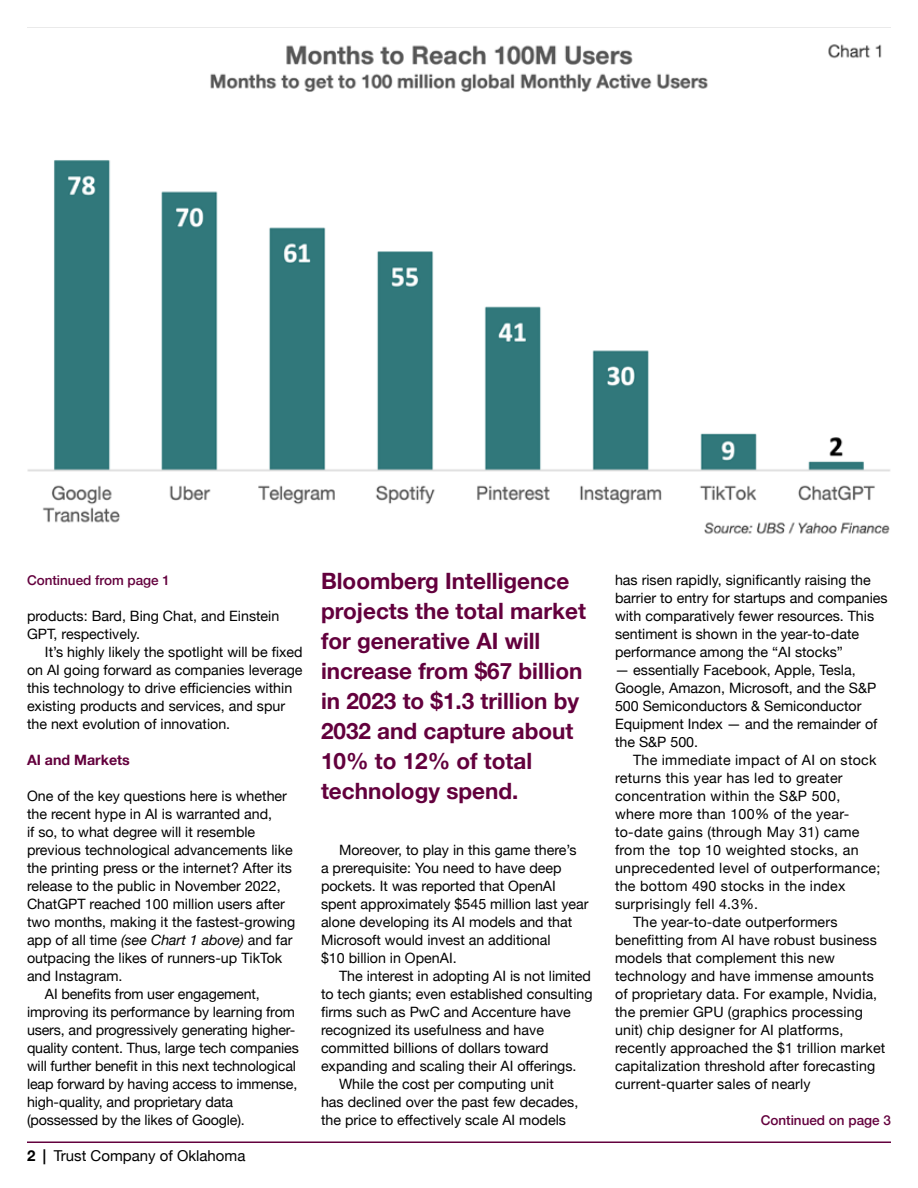
<style>
.page{position:relative;width:918px;height:1188px;background:#fff}
.page>*{position:absolute;margin:0;border:0;box-sizing:border-box;transform-origin:0 0}
.t1{font:700 22.5px/30px "Helvetica Neue";color:#63003d}
.t2{font:15px "Helvetica Neue";color:#000}
.t3{font:14.25px/18px "Helvetica Neue";color:#000}
.t4{font:14.25px "Helvetica Neue";letter-spacing:.02em;color:#000}
.t5{font:700 14.25px "Helvetica Neue";color:#63003d}
.t6{font:500 13.5px "Helvetica Neue";color:#63003d}
.s1{font-style:italic}
.s2{font-weight:700}
</style>
<div class="page">
<hr style="left:27px;top:1142px;width:864px;height:1px;background:#63003d">
<img style="left:27px;top:27px;width:864px;height:507px">
<p class="t6" style="left:27px;top:569px;width:145px">Continued from page 1</p>
<p class="t3" style="left:27px;top:608px;width:254px">products: Bard, Bing Chat, and Einstein<br>GPT, respectively.</p>
<p class="t3" style="left:27px;top:644px;width:277px;text-indent:18px">It’s highly likely the spotlight will be fixed on AI going forward as companies leverage this technology to drive efficiencies within existing products and services, and spur the next evolution of innovation.</p>
<p class="t5" style="left:27px;top:749px;width:104px">AI and Markets</p>
<p class="t3" style="left:27px;top:788px;width:261px">One of the key questions here is whether</p>
<p class="t3" style="left:27px;top:806px;width:247px">the recent hype in AI is warranted and,</p>
<p class="t3" style="left:27px;top:824px;width:230px">if so, to what degree will it resemble</p>
<p class="t3" style="left:27px;top:842px;width:267px">previous technological advancements like</p>
<p class="t3" style="left:27px;top:860px;width:266px">the printing press or the internet? After its</p>
<p class="t3" style="left:27px;top:878px;width:255px">release to the public in November 2022,</p>
<p class="t3" style="left:27px;top:896px;width:259px">ChatGPT reached 100 million users after</p>
<p class="t3" style="left:27px;top:914px;width:270px">two months, making it the fastest-growing</p>
<p class="t3" style="left:27px;top:932px;width:267px">app of all time <span class="s1">(see Chart 1 above)</span> and far</p>
<p class="t3" style="left:27px;top:950px;width:257px">outpacing the likes of runners-up TikTok</p>
<p class="t3" style="left:27px;top:968px;width:97px">and Instagram.</p>
<p class="t3" style="left:45px;top:986px;width:216px">AI benefits from user engagement,</p>
<p class="t3" style="left:27px;top:1004px;width:269px">improving its performance by learning from</p>
<p class="t3" style="left:27px;top:1022px;width:270px">users, and progressively generating higher-</p>
<p class="t3" style="left:27px;top:1040px;width:273px">quality content. Thus, large tech companies</p>
<p class="t3" style="left:27px;top:1058px;width:271px">will further benefit in this next technological</p>
<p class="t3" style="left:27px;top:1076px;width:272px">leap forward by having access to immense,</p>
<p class="t3" style="left:27px;top:1094px;width:208px">high-quality, and proprietary data</p>
<p class="t3" style="left:27px;top:1112px;width:219px">(possessed by the likes of Google).</p>
<p class="t2" style="left:27px;top:1145px;width:220px"><span class="s2">2 |</span> Trust Company of Oklahoma</p>
<h1 class="t1" style="left:321px;top:567px;width:266px">Bloomberg Intelligence projects the total market for generative AI will increase from $67 billion in 2023 to $1.3 trillion by<br>2032 and capture about<br>10% to 12% of total technology spend.</h1>
<p class="t3" style="left:321px;top:842px;width:269px;text-indent:18px">Moreover, to play in this game there’s<br>a prerequisite: You need to have deep pockets. It was reported that OpenAI spent approximately $545 million last year alone developing its AI models and that Microsoft would invest an additional<br>$10 billion in OpenAI.</p>
<p class="t3" style="left:339px;top:968px;width:254px">The interest in adopting AI is not limited</p>
<p class="t3" style="left:321px;top:986px;width:273px">to tech giants; even established consulting</p>
<p class="t3" style="left:321px;top:1004px;width:251px">firms such as PwC and Accenture have</p>
<p class="t3" style="left:321px;top:1022px;width:225px">recognized its usefulness and have</p>
<p class="t3" style="left:321px;top:1040px;width:229px">committed billions of dollars toward</p>
<p class="t3" style="left:321px;top:1058px;width:257px">expanding and scaling their AI offerings.</p>
<p class="t3" style="left:339px;top:1076px;width:216px">While the cost per computing unit</p>
<p class="t3" style="left:321px;top:1094px;width:259px">has declined over the past few decades,</p>
<p class="t3" style="left:321px;top:1112px;width:246px">the price to effectively scale AI models</p>
<p class="t3" style="left:615px;top:572px;width:274px">has risen rapidly, significantly raising the barrier to entry for startups and companies with comparatively fewer resources. This sentiment is shown in the year-to-date performance among the “AI stocks”</p>
<p class="t3" style="left:615px;top:662px;width:264px">— essentially Facebook, Apple, Tesla,<br>Google, Amazon, Microsoft, and the S&amp;P<br>500 Semiconductors &amp; Semiconductor<br>Equipment Index — and the remainder of the S&amp;P 500.</p>
<p class="t4" style="left:633px;top:750px;width:245px">The immediate impact of AI on stock</p>
<p class="t4" style="left:615px;top:768px;width:229px">returns this year has led to greater</p>
<p class="t4" style="left:615px;top:786px;width:227px">concentration within the S&amp;P 500,</p>
<p class="t4" style="left:615px;top:804px;width:236px">where more than 100% of the year-</p>
<p class="t4" style="left:615px;top:822px;width:246px">to-date gains (through May 31) came</p>
<p class="t4" style="left:615px;top:840px;width:245px">from the top 10 weighted stocks, an</p>
<p class="t4" style="left:615px;top:858px;width:267px">unprecedented level of outperformance;</p>
<p class="t4" style="left:615px;top:876px;width:232px">the bottom 490 stocks in the index</p>
<p class="t4" style="left:615px;top:894px;width:145px">surprisingly fell 4.3%.</p>
<p class="t3" style="left:633px;top:914px;width:206px">The year-to-date outperformers</p>
<p class="t3" style="left:615px;top:932px;width:263px">benefitting from AI have robust business</p>
<p class="t3" style="left:615px;top:950px;width:221px">models that complement this new</p>
<p class="t3" style="left:615px;top:968px;width:260px">technology and have immense amounts</p>
<p class="t3" style="left:615px;top:986px;width:264px">of proprietary data. For example, Nvidia,</p>
<p class="t3" style="left:615px;top:1004px;width:250px">the premier GPU (graphics processing</p>
<p class="t3" style="left:615px;top:1022px;width:230px">unit) chip designer for AI platforms,</p>
<p class="t3" style="left:615px;top:1040px;width:272px">recently approached the $1 trillion market</p>
<p class="t3" style="left:615px;top:1058px;width:262px">capitalization threshold after forecasting</p>
<p class="t3" style="left:615px;top:1076px;width:197px">current-quarter sales of nearly</p>
<p class="t6" style="left:761px;top:1109px;width:132px">Continued on page 3</p>
</div>
